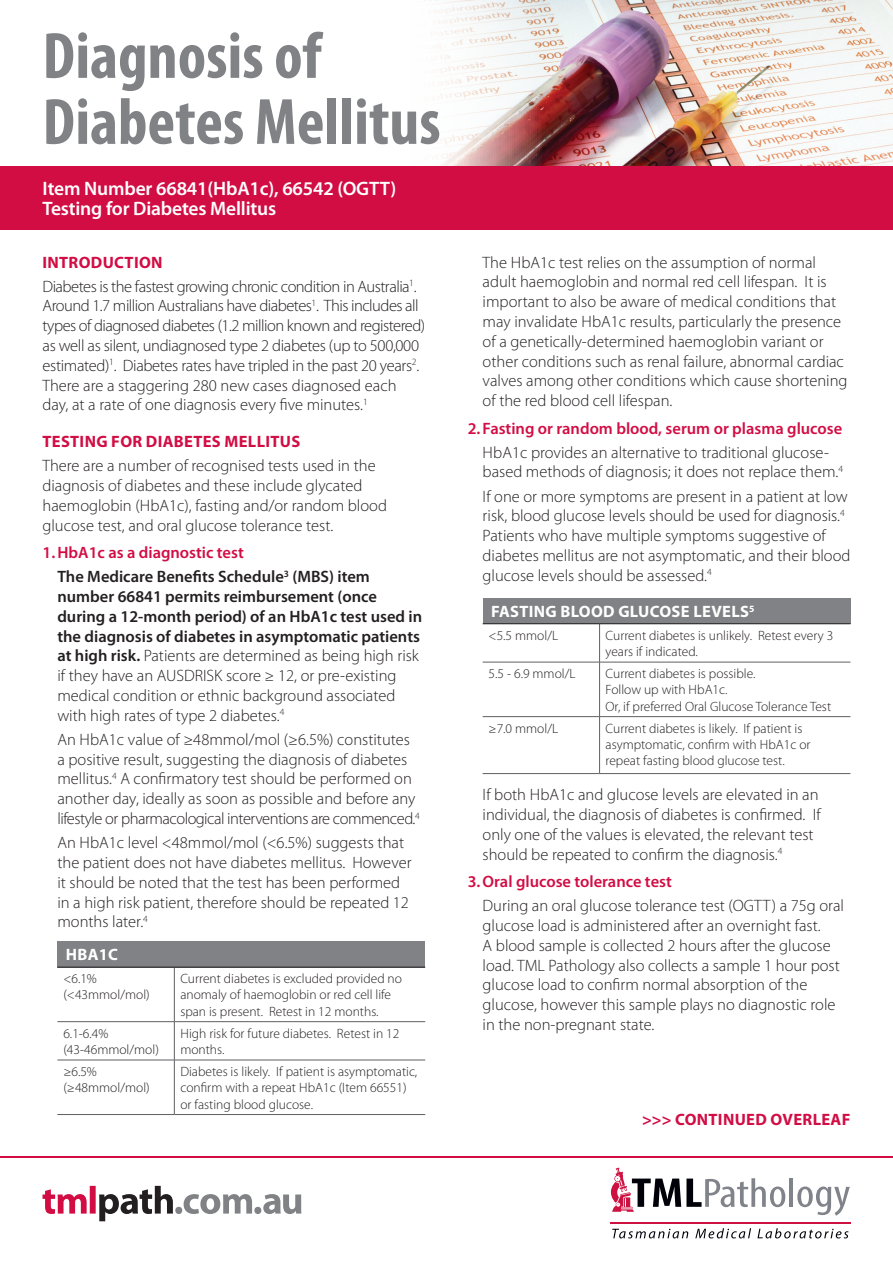
<style>
.page{position:relative;width:893px;height:1263px;background:#fff}
.page>*{position:absolute;margin:0;border:0;box-sizing:border-box;transform-origin:0 0}
.body{font:700 condensed 66px/66px "Myriad Pro";color:#808285}
.t1{font:600 19.5px/19.5px "Myriad Pro";letter-spacing:-.01em;color:#fff}
.body-2{font:300 16.5px/19.8px "Myriad Pro";color:#231f20}
.body-3{font:300 16.5px/19.8px "Myriad Pro";letter-spacing:-.025em;color:#231f20}
.body-4{font:600 16.5px/19.8px "Myriad Pro";color:#231f20}
.t2{font:600 16.5px "Myriad Pro";color:#d20d44}
.body-5{font:700 16.5px "Myriad Pro";letter-spacing:.02em;color:#d20d44}
.body-6{font:700 16.5px "Myriad Pro";letter-spacing:.02em;color:#fff}
.body-7{font:300 13.5px/16.2px "Myriad Pro";color:#231f20}
.s1{font-weight:300}
</style>
<div class="page">
<img style="left:576px;top:0;width:317px;height:166px">
<div style="left:0;top:166px;width:893px;height:64px;background:#d20d44"></div>
<hr style="left:0;top:1157px;width:893px;height:1px;background:#d20d44">
<svg style="left:43px;top:1186px;width:258px;height:35px"></svg>
<div style="left:57px;top:941px;width:368px;height:26px;background:#808285"></div>
<hr style="left:174px;top:967px;width:1px;height:54px;background:#5f5f62">
<hr style="left:57px;top:1021px;width:117px;height:1px;background:#5f5f62">
<hr style="left:174px;top:1021px;width:251px;height:1px;background:#5f5f62">
<hr style="left:174px;top:1022px;width:1px;height:38px;background:#5f5f62">
<hr style="left:57px;top:1060px;width:117px;height:1px;background:#5f5f62">
<hr style="left:174px;top:1060px;width:251px;height:1px;background:#5f5f62">
<hr style="left:174px;top:1060px;width:1px;height:54px;background:#5f5f62">
<hr style="left:57px;top:1114px;width:117px;height:1px;background:#5f5f62">
<hr style="left:174px;top:1114px;width:251px;height:1px;background:#5f5f62">
<hr style="left:57px;top:967px;width:117px;height:1px;background:#231f20">
<hr style="left:174px;top:967px;width:251px;height:1px;background:#231f20">
<div style="left:483px;top:599px;width:367px;height:25px;background:#808285"></div>
<hr style="left:599px;top:624px;width:1px;height:38px;background:#5f5f62">
<hr style="left:483px;top:662px;width:117px;height:1px;background:#5f5f62">
<hr style="left:600px;top:662px;width:250px;height:1px;background:#5f5f62">
<hr style="left:599px;top:662px;width:1px;height:54px;background:#5f5f62">
<hr style="left:483px;top:716px;width:117px;height:1px;background:#5f5f62">
<hr style="left:600px;top:716px;width:250px;height:1px;background:#5f5f62">
<hr style="left:599px;top:717px;width:1px;height:56px;background:#5f5f62">
<hr style="left:483px;top:773px;width:117px;height:1px;background:#5f5f62">
<hr style="left:600px;top:773px;width:250px;height:1px;background:#5f5f62">
<hr style="left:483px;top:623px;width:117px;height:1px;background:#231f20">
<hr style="left:600px;top:623px;width:250px;height:1px;background:#231f20">
<hr style="left:610px;top:1222px;width:240px;height:1px;background:#cd1141">
<svg style="left:612px;top:1229px;width:76px;height:9px"></svg>
<svg style="left:695px;top:1228px;width:56px;height:10px"></svg>
<svg style="left:757px;top:1228px;width:91px;height:10px"></svg>
<svg style="left:611px;top:1167px;width:174px;height:45px"></svg>
<hr style="left:789px;top:1178px;width:4px;height:29px;background:#80838a">
<svg style="left:797px;top:1186px;width:53px;height:29px"></svg>
<p class="body" style="left:43px;top:21px;width:400px">Diagnosis of<br>Diabetes Mellitus</p>
<p class="t1" style="left:43px;top:179px;width:355px">Item Number 66841(HbA1c), 66542 (OGTT)<br>Testing for Diabetes Mellitus</p>
<p class="body-5" style="left:43px;top:253px;width:122px">INTRODUCTION</p>
<p class="body-3" style="left:43px;top:276px;width:384px">Diabetes is the fastest growing chronic condition in Australia<sup>1</sup>.<br>Around 1.7 million Australians have diabetes<sup>1</sup>. This includes all types of diagnosed diabetes (1.2 million known and registered) as well as silent, undiagnosed type 2 diabetes (up to 500,000 estimated)<sup>1</sup>. Diabetes rates have tripled in the past 20 years<sup>2</sup>.<br>There are a staggering 280 new cases diagnosed each day, at a rate of one diagnosis every five minutes.<sup>1</sup></p>
<p class="body-5" style="left:43px;top:432px;width:259px">TESTING FOR DIABETES MELLITUS</p>
<p class="body-2" style="left:43px;top:456px;width:346px">There are a number of recognised tests used in the diagnosis of diabetes and these include glycated haemoglobin (HbA1c), fasting and/or random blood glucose test, and oral glucose tolerance test.</p>
<p class="t2" style="left:43px;top:543px;width:203px">1.HbA1c as a diagnostic test</p>
<p class="body-4" style="left:57px;top:567px;width:366px">The Medicare Benefits Schedule<sup>3</sup> (MBS) item number 66841 permits reimbursement (once during a 12-month period) of an HbA1c test used in the diagnosis of diabetes in asymptomatic patients at high risk. <span class="s1">Patients are determined as being high risk if they have an AUSDRISK score ≥ 12, or pre-existing medical condition or ethnic background associated with high rates of type 2 diabetes.</span><sup>4</sup></p>
<p class="body-2" style="left:57px;top:730px;width:364px">An HbA1c value of ≥48mmol/mol (≥6.5%) constitutes a positive result, suggesting the diagnosis of diabetes mellitus.<sup>4</sup> A confirmatory test should be performed on another day, ideally as soon as possible and before any lifestyle or pharmacological interventions are commenced.<sup>4</sup></p>
<p class="body-2" style="left:57px;top:833px;width:356px">An HbA1c level &lt;48mmol/mol (&lt;6.5%) suggests that the patient does not have diabetes mellitus. However it should be noted that the test has been performed in a high risk patient, therefore should be repeated 12 months later.<sup>4</sup></p>
<p class="body-6" style="left:66px;top:945px;width:54px">HBA1C</p>
<p class="body-7" style="left:63px;top:971px;width:88px">&lt;6.1% (&lt;43mmol/mol)</p>
<p class="body-7" style="left:180px;top:971px;width:223px">Current diabetes is excluded provided no anomaly of haemoglobin or red cell life span is present. Retest in 12 months.</p>
<p class="body-7" style="left:63px;top:1025px;width:97px">6.1-6.4% (43-46mmol/mol)</p>
<p class="body-7" style="left:180px;top:1025px;width:221px">High risk for future diabetes. Retest in 12 months.</p>
<p class="body-7" style="left:63px;top:1064px;width:88px">≥6.5% (≥48mmol/mol)</p>
<p class="body-7" style="left:180px;top:1064px;width:238px">Diabetes is likely. If patient is asymptomatic, confirm with a repeat HbA1c (Item 66551) or fasting blood glucose.</p>
<p class="body-2" style="left:483px;top:252px;width:366px">The HbA1c test relies on the assumption of normal adult haemoglobin and normal red cell lifespan. It is important to also be aware of medical conditions that may invalidate HbA1c results, particularly the presence of a genetically-determined haemoglobin variant or other conditions such as renal failure, abnormal cardiac valves among other conditions which cause shortening of the red blood cell lifespan.</p>
<p class="t2" style="left:468px;top:419px;width:376px">2. Fasting or random blood, serum or plasma glucose</p>
<p class="body-2" style="left:483px;top:442px;width:362px">HbA1c provides an alternative to traditional glucose&shy;based methods of diagnosis; it does not replace them.<sup>4</sup></p>
<p class="body-2" style="left:483px;top:486px;width:369px">If one or more symptoms are present in a patient at low risk, blood glucose levels should be used for diagnosis.<sup>4<br></sup>Patients who have multiple symptoms suggestive of diabetes mellitus are not asymptomatic, and their blood glucose levels should be assessed.<sup>4</sup></p>
<p class="body-6" style="left:491px;top:603px;width:265px">FASTING BLOOD GLUCOSE LEVELS<sup>5</sup></p>
<p class="body-7" style="left:489px;top:627px;width:71px">&lt;5.5 mmol/L</p>
<p class="body-7" style="left:606px;top:627px;width:229px">Current diabetes is unlikely. Retest every 3 years if indicated.</p>
<p class="body-7" style="left:489px;top:666px;width:88px">5.5 - 6.9 mmol/L</p>
<p class="body-7" style="left:606px;top:666px;width:151px">Current diabetes is possible.</p>
<p class="body-7" style="left:606px;top:682px;width:123px">Follow up with HbA1c.</p>
<p class="body-7" style="left:606px;top:698px;width:227px">Or, if preferred Oral Glucose Tolerance Test</p>
<p class="body-7" style="left:489px;top:720px;width:71px">≥7.0 mmol/L</p>
<p class="body-7" style="left:606px;top:720px;width:207px">Current diabetes is likely. If patient is asymptomatic, confirm with HbA1c or repeat fasting blood glucose test.</p>
<p class="body-2" style="left:483px;top:785px;width:340px">If both HbA1c and glucose levels are elevated in an individual, the diagnosis of diabetes is confirmed. If only one of the values is elevated, the relevant test should be repeated to confirm the diagnosis.<sup>4</sup></p>
<p class="t2" style="left:468px;top:872px;width:206px">3.Oral glucose tolerance test</p>
<p class="body-2" style="left:483px;top:896px;width:363px">During an oral glucose tolerance test (OGTT) a 75g oral glucose load is administered after an overnight fast.<br>A blood sample is collected 2 hours after the glucose load. TML Pathology also collects a sample 1 hour post glucose load to confirm normal absorption of the glucose, however this sample plays no diagnostic role in the non-pregnant state.</p>
<p class="body-5" style="left:642px;top:1111px;width:210px">&gt;&gt;&gt; CONTINUED OVERLEAF</p>
</div>
